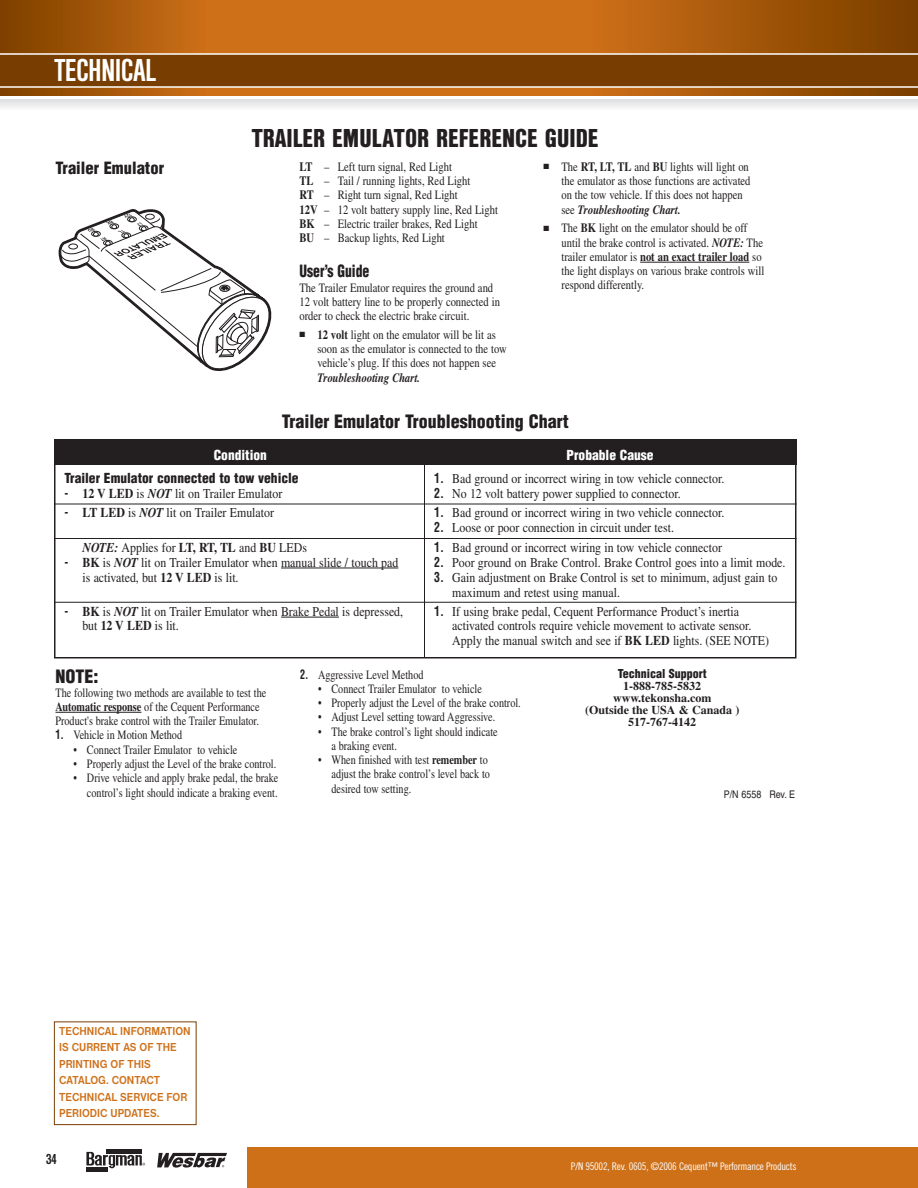
<style>
.page{position:relative;width:918px;height:1188px;background:#fff}
.page>*{position:absolute;margin:0;border:0;box-sizing:border-box;transform-origin:0 0}
.t1{font:700 condensed 33px "Nimbus San D";letter-spacing:-.02em;color:#fff}
.t2{font:27px "Nimbus San D Blac Cond";color:#231f20}
.t3{font:900 condensed 18px "Helvetica";color:#231f20}
.t4{font:900 condensed 16.5px "Helvetica";color:#231f20}
.t5{font:900 condensed 16.5px "Helvetica";color:#231f20;scale:.83 1}
.t6{font:700 condensed 15px "Nimbus San D";color:#231f20}
.t7{font:13.5px/14.5px "Times";color:#231f20;scale:.88 1}
.t8{font:900 condensed 13.5px "Helvetica";color:#231f20}
.t9{font:900 condensed 13.5px "Helvetica";color:#fff}
.t10{font:12.75px/14.2px "Times";color:#231f20;scale:.83 1}
.t11{font:12.75px/14.2px "Times";color:#231f20;scale:.8 1}
.t12{font:italic 700 12.75px "Times";color:#231f20;scale:.83 1}
.t13{font:700 12px/16.5px "Nimbus San D";color:#ce7018;scale:.9 1}
.t14{font:700 12px/12px "Times";color:#231f20;text-align:center}
.t15{font:900 condensed 12px "Helvetica";color:#231f20}
.t16{font:10.5px "Trade Gothic Cond Eighteen";letter-spacing:-.02em;color:#fff}
.t17{font:10.5px "Helvetica";color:#231f20;scale:.85 1}
.s1{font-weight:700}
.s2{font-weight:700;font-style:italic}
.s3{font-family:"Helvetica";font-weight:700;font-stretch:condensed}
</style>
<div class="page">
<div style="left:0;top:0;width:207px;height:98px;background:linear-gradient(to right,#7c4000,#cd6f19)"></div>
<div style="left:206px;top:0;width:383px;height:98px;background:#ce7018"></div>
<div style="left:588px;top:0;width:330px;height:98px;background:linear-gradient(to right,#ce7019,#783d00)"></div>
<div style="left:0;top:54px;width:918px;height:33px;background:#783d00"></div>
<hr style="left:0;top:99px;width:918px;height:2px;background:#d5d6d8">
<hr style="left:0;top:100px;width:918px;height:2px;background:#d9dadc">
<hr style="left:0;top:102px;width:918px;height:2px;background:#e0e1e3">
<hr style="left:0;top:103px;width:918px;height:2px;background:#e4e5e7">
<hr style="left:0;top:104px;width:918px;height:2px;background:#e8e9ea">
<hr style="left:0;top:105px;width:918px;height:2px;background:#ececee">
<hr style="left:0;top:106px;width:918px;height:2px;background:#f0f1f2">
<hr style="left:0;top:107px;width:918px;height:2px;background:#f4f5f5">
<hr style="left:0;top:108px;width:918px;height:2px;background:#f8f8f9">
<hr style="left:0;top:53px;width:918px;height:2px;background:#fff">
<hr style="left:0;top:86px;width:918px;height:2px;background:#fff">
<hr style="left:0;top:96px;width:918px;height:3px;background:#fff">
<div style="left:248px;top:1148px;width:670px;height:40px;background:#ce7018"></div>
<svg style="left:86px;top:1152px;width:59px;height:16px"></svg>
<div style="left:106px;top:1149px;width:36px;height:5px;background:#231f20"></div>
<div style="left:86px;top:1167px;width:22px;height:5px;background:#231f20"></div>
<svg style="left:157px;top:1153px;width:70px;height:15px"></svg>
<hr style="left:640px;top:262px;width:37px;height:1px;background:#231f20">
<svg style="left:677px;top:262px;width:29px;height:1px"></svg>
<hr style="left:706px;top:262px;width:43px;height:1px;background:#231f20">
<svg style="left:58px;top:209px;width:214px;height:162px"></svg>
<div style="left:54px;top:440px;width:742px;height:25px;background:#231f20"></div>
<svg style="left:281px;top:568px;width:21px;height:1px"></svg>
<hr style="left:302px;top:568px;width:70px;height:1px;background:#231f20">
<svg style="left:372px;top:568px;width:26px;height:1px"></svg>
<svg style="left:281px;top:617px;width:58px;height:1px"></svg>
<div style="left:54px;top:440px;width:742px;height:218px;border:2px solid #231f20"></div>
<hr style="left:54px;top:504px;width:742px;height:1px;background:#231f20">
<hr style="left:54px;top:538px;width:742px;height:1px;background:#231f20">
<hr style="left:54px;top:602px;width:742px;height:1px;background:#231f20">
<hr style="left:424px;top:440px;width:1px;height:217px;background:#231f20">
<svg style="left:56px;top:712px;width:52px;height:1px"></svg>
<hr style="left:108px;top:712px;width:33px;height:1px;background:#231f20">
<div style="left:54px;top:1022px;width:142px;height:103px;border:1px solid #783d00"></div>
<h1 class="t1" style="left:54px;top:58px;width:104px">TECHNICAL</h1>
<h2 class="t2" style="left:252px;top:128px;width:348px">TRAILER EMULATOR REFERENCE GUIDE</h2>
<p class="t4" style="left:56px;top:162px;width:110px">Trailer Emulator</p>
<p class="t10" style="left:300px;top:161px;width:241px"><span class="s1">LT</span> – Left turn signal, Red Light<br><span class="s1">TL</span> – Tail / running lights, Red Light<br><span class="s1">RT</span> – Right turn signal, Red Light<br><span class="s1">12V</span> – 12 volt battery supply line, Red Light <span class="s1">BK</span> – Electric trailer brakes, Red Light<br><span class="s1">BU</span> – Backup lights, Red Light</p>
<p class="t5" style="left:300px;top:265px;width:86px">User’s Guide</p>
<p class="t10" style="left:300px;top:281px;width:243px">The Trailer Emulator requires the ground and<br>12 volt battery line to be properly connected in order to check the electric brake circuit.</p>
<p class="t10" style="left:318px;top:329px;width:230px;text-indent:-18px">■ <span class="s1">12 volt</span> light on the emulator will be lit as soon as the emulator is connected to the tow vehicle’s plug. If this does not happen see</p>
<p class="t12" style="left:318px;top:373px;width:125px">Troubleshooting Chart.</p>
<p class="t10" style="left:562px;top:161px;width:229px;text-indent:-18px">■ The <span class="s1">RT, LT, TL</span> and <span class="s1">BU</span> lights will light on the emulator as those functions are activated on the tow vehicle. If this does not happen see <span class="s2">Troubleshooting Chart.</span></p>
<p class="t10" style="left:561px;top:222px;width:246px;text-indent:-18px">■ The <span class="s1">BK</span> light on the emulator should be off until the brake control is activated. <span class="s2">NOTE:</span> The trailer emulator is <span class="s1">not an exact trailer load</span> so the light displays on various brake controls will respond differently.</p>
<h3 class="t3" style="left:282px;top:414px;width:289px">Trailer Emulator Troubleshooting Chart</h3>
<p class="t9" style="left:214px;top:450px;width:55px">Condition</p>
<p class="t8" style="left:64px;top:472px;width:236px">Trailer Emulator connected to tow vehicle</p>
<p class="t7" style="left:64px;top:487px;width:249px"><span class="s3">-</span> <span class="s1">12 V LED</span> is <span class="s2">NOT</span> lit on Trailer Emulator</p>
<p class="t7" style="left:65px;top:507px;width:240px"><span class="s3">-</span> <span class="s1">LT LED</span> is <span class="s2">NOT</span> lit on Trailer Emulator</p>
<p class="t7" style="left:83px;top:541px;width:257px"><span class="s2">NOTE:</span> Applies for <span class="s1">LT, RT, TL</span> and <span class="s1">BU</span> LEDs</p>
<p class="t7" style="left:82px;top:556px;width:360px;line-height:15px;text-indent:-18px"><span class="s3">-</span> <span class="s1">BK</span> is <span class="s2">NOT</span> lit on Trailer Emulator when manual slide / touch pad is activated, but <span class="s1">12 V LED</span> is lit.</p>
<p class="t7" style="left:83px;top:605px;width:366px;text-indent:-18px"><span class="s3">-</span> <span class="s1">BK</span> is <span class="s2">NOT</span> lit on Trailer Emulator when Brake Pedal is depressed, but <span class="s1">12 V LED</span> is lit.</p>
<p class="t9" style="left:567px;top:450px;width:88px">Probable Cause</p>
<p class="t7" style="left:434px;top:472px;width:331px"><span class="s3">1.</span> Bad ground or incorrect wiring in tow vehicle connector.</p>
<p class="t7" style="left:434px;top:487px;width:282px"><span class="s3">2.</span> No 12 volt battery power supplied to connector.</p>
<p class="t7" style="left:434px;top:507px;width:331px"><span class="s3">1.</span> Bad ground or incorrect wiring in two vehicle connector.</p>
<p class="t7" style="left:434px;top:522px;width:274px"><span class="s3">2.</span> Loose or poor connection in circuit under test.</p>
<p class="t7" style="left:434px;top:541px;width:328px"><span class="s3">1.</span> Bad ground or incorrect wiring in tow vehicle connector</p>
<p class="t7" style="left:434px;top:556px;width:401px"><span class="s3">2.</span> Poor ground on Brake Control. Brake Control goes into a limit mode.</p>
<p class="t7" style="left:452px;top:571px;width:371px;line-height:15px;text-indent:-18px"><span class="s3">3.</span> Gain adjustment on Brake Control is set to minimum, adjust gain to maximum and retest using manual.</p>
<p class="t7" style="left:452px;top:605px;width:362px;text-indent:-18px"><span class="s3">1.</span> If using brake pedal, Cequent Performance Product’s inertia activated controls require vehicle movement to activate sensor.<br>Apply the manual switch and see if <span class="s1">BK LED</span> lights. (SEE NOTE)</p>
<h3 class="t3" style="left:56px;top:669px;width:45px">NOTE:</h3>
<p class="t11" style="left:56px;top:687px;width:265px">The following two methods are available to test the<br><span class="s1">Automatic response</span> of the Cequent Performance<br>Product's brake control with the Trailer Emulator.</p>
<p class="t11" style="left:56px;top:729px;width:160px"><span class="s3">1.</span> Vehicle in Motion Method</p>
<p class="t11" style="left:74px;top:744px;width:206px">• Connect Trailer Emulator to vehicle</p>
<p class="t11" style="left:74px;top:758px;width:255px">• Properly adjust the Level of the brake control.</p>
<p class="t11" style="left:74px;top:772px;width:258px;text-align:right">• Drive vehicle and apply brake pedal, the brake control’s light should indicate a braking event.</p>
<p class="t11" style="left:300px;top:668px;width:156px"><span class="s3">2.</span> Aggressive Level Method</p>
<p class="t11" style="left:318px;top:683px;width:206px">• Connect Trailer Emulator to vehicle</p>
<p class="t11" style="left:318px;top:697px;width:255px">• Properly adjust the Level of the brake control.</p>
<p class="t11" style="left:318px;top:711px;width:223px">• Adjust Level setting toward Aggressive.</p>
<p class="t11" style="left:331px;top:725px;width:209px;text-indent:-13px">• The brake control’s light should indicate a braking event.</p>
<p class="t11" style="left:331px;top:754px;width:200px;text-indent:-13px">• When finished with test <span class="s1">remember</span> to adjust the brake control’s level back to desired tow setting.</p>
<p class="t15" style="left:618px;top:669px;width:91px">Technical Support</p>
<p class="t14" style="left:585px;top:681px;width:156px">1-888-785-5832 www.tekonsha.com<br>(Outside the USA &amp; Canada )<br>517-767-4142</p>
<p class="t17" style="left:724px;top:791px;width:85px">P/N 6558 Rev. E</p>
<p class="t13" style="left:59px;top:1023px;width:148px">TECHNICAL INFORMATION<br>IS CURRENT AS OF THE<br>PRINTING OF THIS<br>CATALOG. CONTACT<br>TECHNICAL SERVICE FOR<br>PERIODIC UPDATES.</p>
<p class="t6" style="left:46px;top:1153px;width:13px">34</p>
<p class="t16" style="left:571px;top:1162px;width:227px">P/N 95002, Rev. 0605, ©2006 Cequent™ Performance Products</p>
</div>
